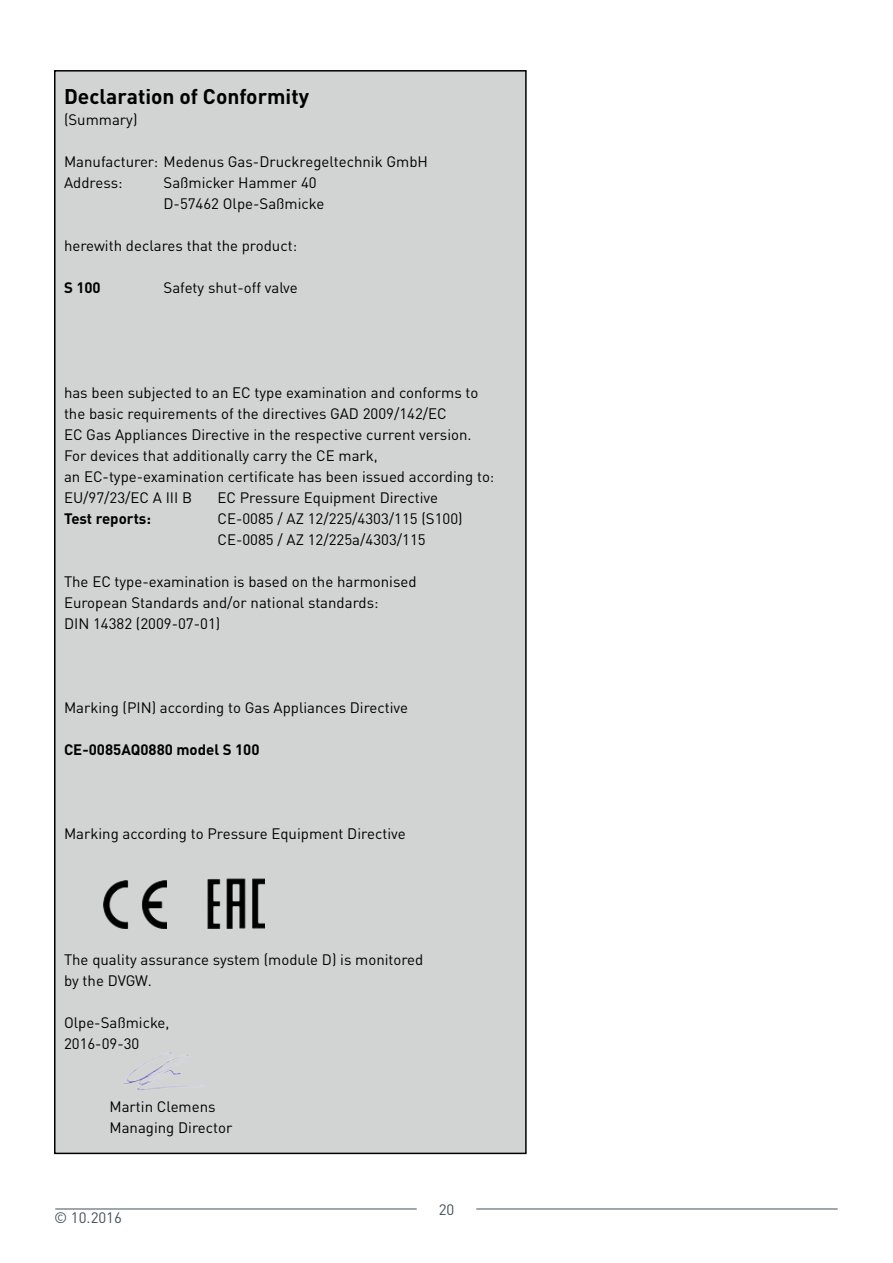
<style>
.page{position:relative;width:893px;height:1263px;background:#fff}
.page>*{position:absolute;margin:0;border:0;box-sizing:border-box;transform-origin:0 0}
.t1{font:700 21px "DIN Pro";color:#000}
.t2{font:15px/21px "DIN Pro";color:#000}
.t3{font:700 15px "DIN Pro";color:#000}
.t4{font:15px "DIN Pro";color:#43525a}
</style>
<div class="page">
<hr style="left:55px;top:1209px;width:362px;height:1px;background:#43525a">
<hr style="left:476px;top:1209px;width:362px;height:1px;background:#43525a">
<div style="left:55px;top:71px;width:471px;height:1082px;background:#d2d3d3"></div>
<img style="left:123px;top:1052px;width:71px;height:38px">
<img style="left:207px;top:878px;width:58px;height:51px">
<img style="left:104px;top:881px;width:63px;height:48px">
<h1 class="t1" style="left:64px;top:79px;width:247px">Declaration of Conformity</h1>
<p class="t2" style="left:64px;top:108px;width:75px">(Summary)</p>
<p class="t2" style="left:64px;top:150px;width:366px">Manufacturer: Medenus Gas-Druckregeltechnik GmbH<br>Address:</p>
<p class="t2" style="left:163px;top:171px;width:162px">Saßmicker Hammer 40<br>D-57462 Olpe-Saßmicke</p>
<p class="t2" style="left:64px;top:234px;width:235px">herewith declares that the product:</p>
<p class="t3" style="left:64px;top:275px;width:38px">S 100</p>
<p class="t2" style="left:163px;top:276px;width:136px">Safety shut-off valve</p>
<p class="t2" style="left:64px;top:381px;width:432px">has been subjected to an EC type examination and conforms to the basic requirements of the directives GAD 2009/142/EC<br>EC Gas Appliances Directive in the respective current version.<br>For devices that additionally carry the CE mark,<br>an EC-type-examination certificate has been issued according to:<br>EU/97/23/EC A III B</p>
<p class="t2" style="left:217px;top:486px;width:222px">EC Pressure Equipment Directive</p>
<p class="t3" style="left:64px;top:506px;width:89px">Test reports:</p>
<p class="t2" style="left:217px;top:507px;width:247px">CE-0085 / AZ 12/225/4303/115 (S100)<br>CE-0085 / AZ 12/225a/4303/115</p>
<p class="t2" style="left:64px;top:570px;width:354px">The EC type-examination is based on the harmonised<br>European Standards and/or national standards:<br>DIN 14382 (2009-07-01)</p>
<p class="t2" style="left:64px;top:696px;width:346px">Marking (PIN) according to Gas Appliances Directive</p>
<p class="t3" style="left:64px;top:737px;width:197px">CE-0085AQ0880 model S 100</p>
<p class="t2" style="left:64px;top:822px;width:343px">Marking according to Pressure Equipment Directive</p>
<p class="t2" style="left:64px;top:948px;width:361px">The quality assurance system (module D) is monitored by the DVGW.</p>
<p class="t2" style="left:64px;top:1011px;width:107px">Olpe-Saßmicke,<br>2016-09-30</p>
<p class="t2" style="left:109px;top:1095px;width:124px">Martin Clemens<br>Managing Director</p>
<p class="t4" style="left:54px;top:1206px;width:69px">© 10.2016</p>
<p class="t4" style="left:439px;top:1197px;width:17px">20</p>
</div>
